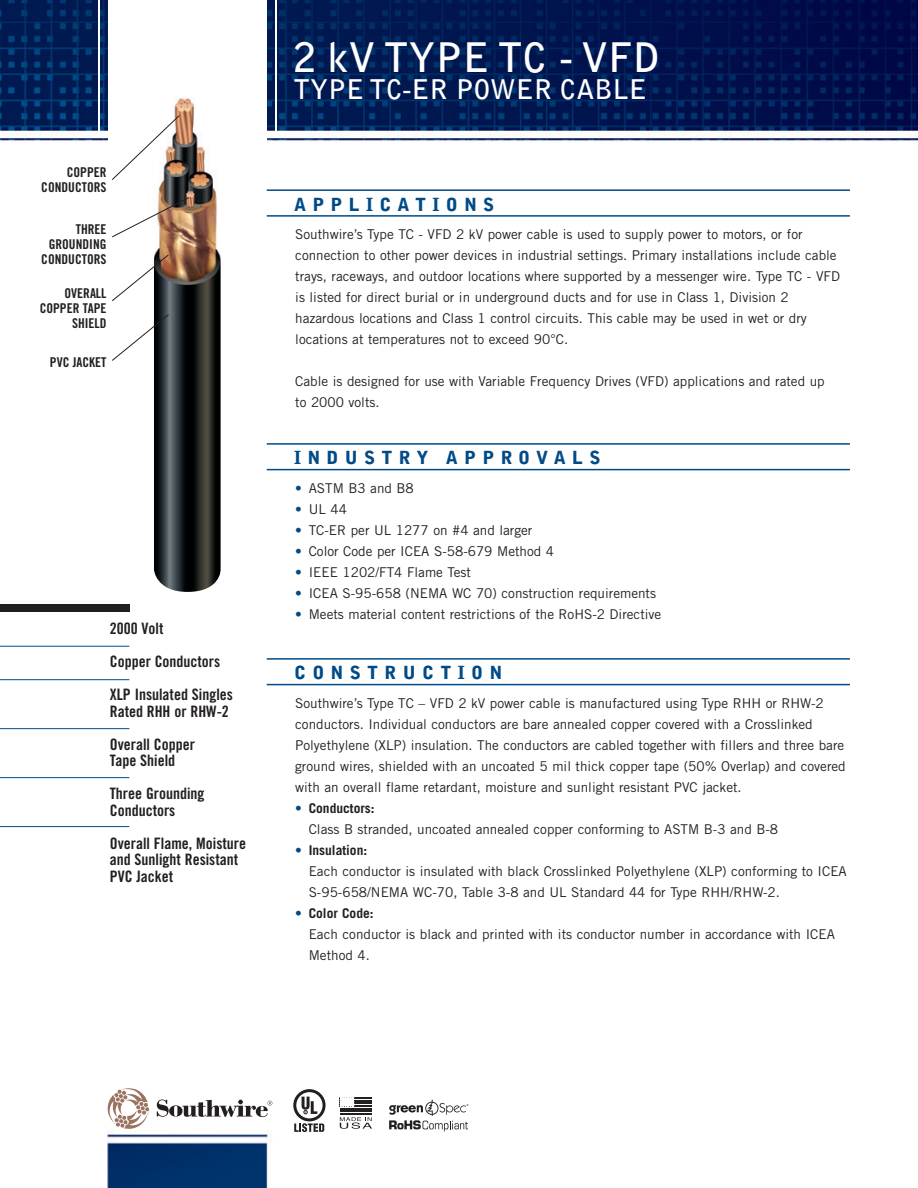
<style>
.page{position:relative;width:918px;height:1188px;background:#fff}
.page>*{position:absolute;margin:0;border:0;box-sizing:border-box;transform-origin:0 0}
.t1{font:700 40.5px "Bell Gothic Std";color:#fff}
.t2{font:700 27px "Bell Gothic Std";color:#fff}
.t3{font:900 18px "Bell Gothic Std";letter-spacing:.35em;color:#004b87}
.t4{font:15.75px/33px "Trade Gothic LT Std Bd Cn 20";color:#231f20}
.t5{font:13.5px/21px "Trade Gothic LT Std";color:#231f20}
.t6{font:13.5px/15px "Trade Gothic LT Std Bd Cn 20";color:#231f20;text-align:right}
.s1{color:#004b87}
.s2{font-weight:700}
</style>
<div class="page">
<img style="left:0;top:0;width:918px;height:1188px">
<svg style="left:108px;top:1088px;width:42px;height:41px"></svg>
<svg style="left:157px;top:1099px;width:115px;height:18px"></svg>
<div style="left:108px;top:0;width:159px;height:144px;background:#fff"></div>
<hr style="left:98px;top:0;width:2px;height:133px;background:#fff">
<hr style="left:275px;top:0;width:2px;height:133px;background:#fff">
<div style="left:0;top:604px;width:129px;height:7px;background:#231f20"></div>
<hr style="left:0;top:646px;width:129px;height:1px;background:#004b87">
<hr style="left:0;top:728px;width:129px;height:1px;background:#004b87">
<hr style="left:0;top:777px;width:129px;height:1px;background:#004b87">
<hr style="left:0;top:826px;width:129px;height:1px;background:#004b87">
<hr style="left:0;top:679px;width:129px;height:1px;background:#004b87">
<hr style="left:267px;top:189px;width:583px;height:2px;background:#004b87">
<hr style="left:267px;top:215px;width:583px;height:2px;background:#004b87">
<div style="left:294px;top:696px;width:556px;height:279px;background:#fff"></div>
<hr style="left:267px;top:658px;width:583px;height:2px;background:#004b87">
<hr style="left:267px;top:684px;width:583px;height:1px;background:#004b87">
<hr style="left:267px;top:443px;width:583px;height:2px;background:#004b87">
<hr style="left:267px;top:469px;width:583px;height:1px;background:#004b87">
<svg style="left:293px;top:1089px;width:33px;height:43px"></svg>
<svg style="left:340px;top:1117px;width:32px;height:12px"></svg>
<svg style="left:342px;top:1099px;width:28px;height:14px"></svg>
<div style="left:340px;top:1097px;width:32px;height:18px;border:1px solid #fff"></div>
<hr style="left:340px;top:1097px;width:31px;height:2px;background:#231f20">
<hr style="left:340px;top:1100px;width:31px;height:1px;background:#231f20">
<hr style="left:340px;top:1103px;width:31px;height:1px;background:#231f20">
<hr style="left:340px;top:1105px;width:31px;height:2px;background:#231f20">
<hr style="left:340px;top:1108px;width:31px;height:1px;background:#231f20">
<hr style="left:340px;top:1111px;width:31px;height:1px;background:#231f20">
<hr style="left:340px;top:1113px;width:31px;height:2px;background:#231f20">
<svg style="left:340px;top:1097px;width:14px;height:10px"></svg>
<svg style="left:389px;top:1100px;width:79px;height:31px"></svg>
<img style="left:154px;top:98px;width:67px;height:494px">
<svg style="left:111px;top:114px;width:69px;height:67px"></svg>
<svg style="left:111px;top:197px;width:79px;height:41px"></svg>
<svg style="left:111px;top:254px;width:59px;height:48px"></svg>
<svg style="left:111px;top:314px;width:59px;height:48px"></svg>
<p class="t6" style="left:41px;top:164px;width:67px">COPPER<br>CONDUCTORS</p>
<p class="t6" style="left:41px;top:221px;width:67px">THREE<br>GROUNDING<br>CONDUCTORS</p>
<p class="t6" style="left:40px;top:285px;width:68px">OVERALL<br>COPPER TAPE<br>SHIELD</p>
<p class="t6" style="left:50px;top:354px;width:58px">PVC JACKET</p>
<p class="t4" style="left:110px;top:612px;width:125px">2000 Volt<br>Copper Conductors<br>XLP Insulated Singles</p>
<p class="t4" style="left:110px;top:695px;width:121px">Rated RHH or RHW-2<br>Overall Copper</p>
<p class="t4" style="left:110px;top:744px;width:96px">Tape Shield<br>Three Grounding</p>
<p class="t4" style="left:110px;top:794px;width:138px">Conductors<br>Overall Flame, Moisture</p>
<p class="t4" style="left:110px;top:851px;width:130px;line-height:16.5px">and Sunlight Resistant<br>PVC Jacket</p>
<h1 class="t1" style="left:294px;top:33px;width:368px">2 kV TYPE TC - VFD</h1>
<h2 class="t2" style="left:294px;top:73px;width:355px">TYPE TC-ER POWER CABLE</h2>
<h3 class="t3" style="left:294px;top:194px;width:202px">APPLICATIONS</h3>
<p class="t5" style="left:295px;top:223px;width:546px">Southwire’s Type TC - VFD 2 kV power cable is used to supply power to motors, or for connection to other power devices in industrial settings. Primary installations include cable trays, raceways, and outdoor locations where supported by a messenger wire. Type TC - VFD is listed for direct burial or in underground ducts and for use in Class 1, Division 2 hazardous locations and Class 1 control circuits. This cable may be used in wet or dry locations at temperatures not to exceed 90°C.</p>
<p class="t5" style="left:295px;top:370px;width:531px">Cable is designed for use with Variable Frequency Drives (VFD) applications and rated up to 2000 volts.</p>
<h3 class="t3" style="left:294px;top:447px;width:308px">INDUSTRY APPROVALS</h3>
<p class="t5" style="left:295px;top:477px;width:120px"><span class="s1">•</span> ASTM B3 and B8</p>
<p class="t5" style="left:295px;top:498px;width:53px"><span class="s1">•</span> UL 44</p>
<p class="t5" style="left:295px;top:519px;width:239px"><span class="s1">•</span> TC-ER per UL 1277 on #4 and larger</p>
<p class="t5" style="left:295px;top:540px;width:260px"><span class="s1">•</span> Color Code per ICEA S-58-679 Method 4</p>
<p class="t5" style="left:295px;top:561px;width:177px"><span class="s1">•</span> IEEE 1202/FT4 Flame Test</p>
<p class="t5" style="left:295px;top:582px;width:362px"><span class="s1">•</span> ICEA S-95-658 (NEMA WC 70) construction requirements</p>
<p class="t5" style="left:295px;top:603px;width:368px"><span class="s1">•</span> Meets material content restrictions of the RoHS-2 Directive</p>
<h3 class="t3" style="left:294px;top:662px;width:210px">CONSTRUCTION</h3>
<p class="t5" style="left:295px;top:692px;width:552px">Southwire’s Type TC – VFD 2 kV power cable is manufactured using Type RHH or RHW-2 conductors. Individual conductors are bare annealed copper covered with a Crosslinked Polyethylene (XLP) insulation. The conductors are cabled together with fillers and three bare ground wires, shielded with an uncoated 5 mil thick copper tape (50% Overlap) and covered with an overall flame retardant, moisture and sunlight resistant PVC jacket.</p>
<p class="t5" style="left:309px;top:797px;width:471px;text-indent:-14px"><span class="s1">•</span> <span class="s2">Conductors:<br></span>Class B stranded, uncoated annealed copper conforming to ASTM B-3 and B-8</p>
<p class="t5" style="left:309px;top:839px;width:540px;text-indent:-14px"><span class="s1">•</span> <span class="s2">Insulation:<br></span>Each conductor is insulated with black Crosslinked Polyethylene (XLP) conforming to ICEA<br>S-95-658/NEMA WC-70, Table 3-8 and UL Standard 44 for Type RHH/RHW-2.</p>
<p class="t5" style="left:309px;top:902px;width:528px;text-indent:-14px"><span class="s1">•</span> <span class="s2">Color Code:<br></span>Each conductor is black and printed with its conductor number in accordance with ICEA<br>Method 4.</p>
</div>
